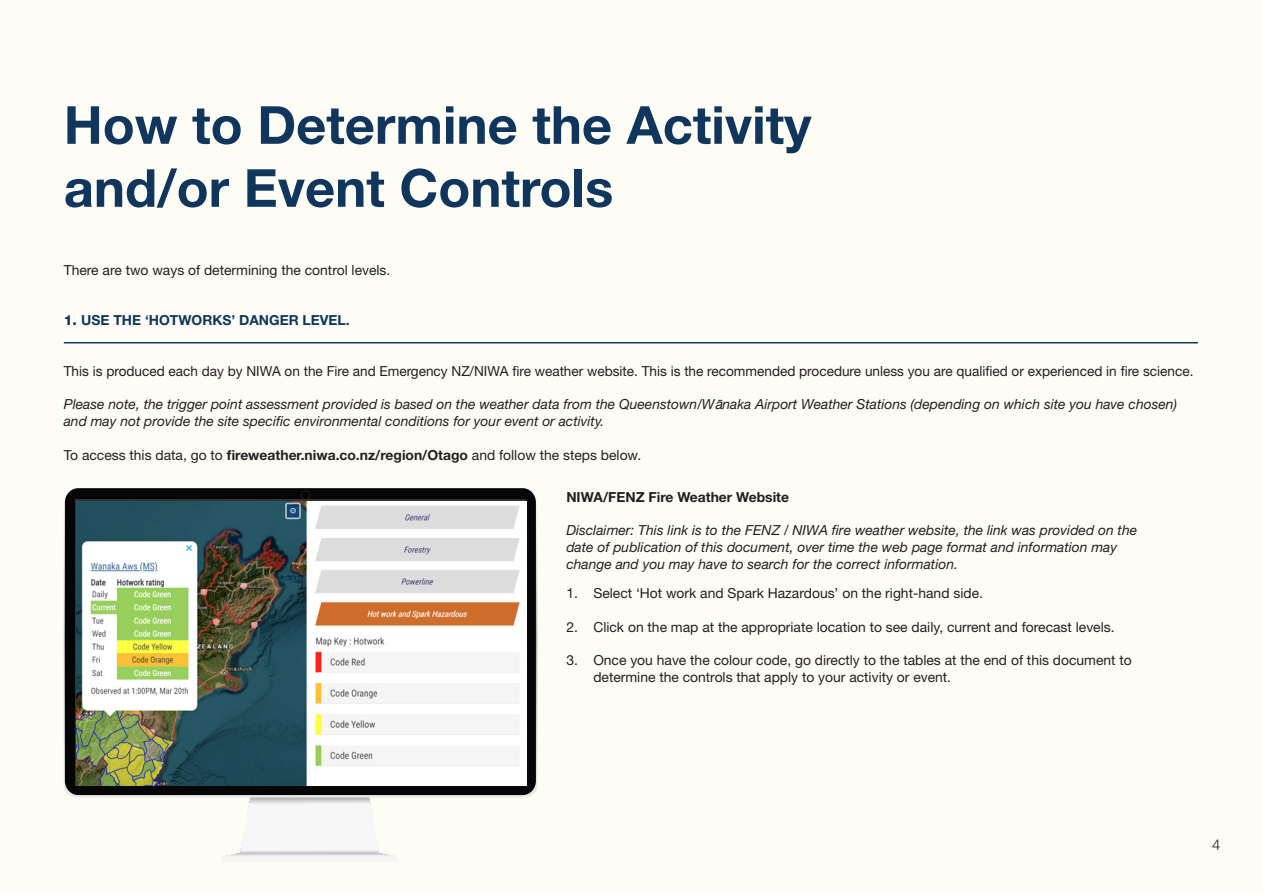
<style>
.page{position:relative;width:1263px;height:893px;background:#fdfdf5}
.page>*{position:absolute;margin:0;border:0;box-sizing:border-box;transform-origin:0 0}
.body_copy_black{font:700 52.5px/63px "Helvetica Neue LT Std";color:#10365d}
.t1{font:300 15px "Helvetica Neue LT Std";color:#231f20}
.body_copy_black-2{font:13.8px/16.5px "Helvetica Neue LT Std";color:#231f20}
.body_copy_black-3{font:italic 13.8px/16.6px "Helvetica Neue LT Std";color:#231f20}
.subhead_1{font:700 13.8px "Helvetica Neue LT Std";color:#10365d}
.body_copy_black-4{font:700 13.8px "Helvetica Neue LT Std";color:#231f20}
.s1{font-weight:800}
.s2{font-family:"Helvetica"}
.s3{font-weight:700}
</style>
<div class="page">
<hr style="left:64px;top:342px;width:1134px;height:1px;background:#10365d">
<svg style="left:222px;top:797px;width:175px;height:59px"></svg>
<div style="left:222px;top:856px;width:175px;height:5px;background:#f7f4f4"></div>
<svg style="left:65px;top:488px;width:471px;height:307px;background:#181919"></svg>
<div style="left:301px;top:491px;width:9px;height:9px;border:1px solid #202020;border-radius:50%"></div>
<img style="left:76px;top:502px;width:450px;height:283px">
<p class="body_copy_black" style="left:64px;top:92px;width:749px">How to Determine the Activity and/or Event Controls</p>
<p class="body_copy_black-2" style="left:64px;top:261px;width:328px">There are two ways of determining the control levels.</p>
<p class="subhead_1" style="left:64px;top:311px;width:287px"><span class="s1">1.</span> USE THE ‘HOTWORKS’ DANGER LEVEL.</p>
<p class="body_copy_black-2" style="left:64px;top:362px;width:1131px">This is produced each day by NIWA on the Fire and Emergency NZ/NIWA fire weather website. This is the recommended procedure unless you are qualified or experienced in fire science.</p>
<p class="body_copy_black-3" style="left:64px;top:396px;width:1115px">Please note, the trigger point assessment provided is based on the weather data from the Queenstown/W<span class="s2">ā</span>naka Airport Weather Stations (depending on which site you have chosen) and may not provide the site specific environmental conditions for your event or activity.</p>
<p class="body_copy_black-2" style="left:64px;top:446px;width:579px">To access this data, go to <span class="s3">fireweather.niwa.co.nz/region/Otago</span> and follow the steps below.</p>
<p class="body_copy_black-4" style="left:566px;top:488px;width:224px">NIWA/FENZ Fire Weather Website</p>
<p class="body_copy_black-3" style="left:566px;top:522px;width:572px">Disclaimer: This link is to the FENZ / NIWA fire weather website, the link was provided on the date of publication of this document, over time the web page format and information may change and you may have to search for the correct information.</p>
<p class="body_copy_black-2" style="left:566px;top:585px;width:418px">1. Select ‘Hot work and Spark Hazardous’ on the right-hand side.</p>
<p class="body_copy_black-2" style="left:566px;top:618px;width:550px">2. Click on the map at the appropriate location to see daily, current and forecast levels.</p>
<p class="body_copy_black-2" style="left:593px;top:652px;width:540px;text-indent:-27px">3. Once you have the colour code, go directly to the tables at the end of this document to determine the controls that apply to your activity or event.</p>
<p class="t1" style="left:1212px;top:836px;width:10px">4</p>
</div>
